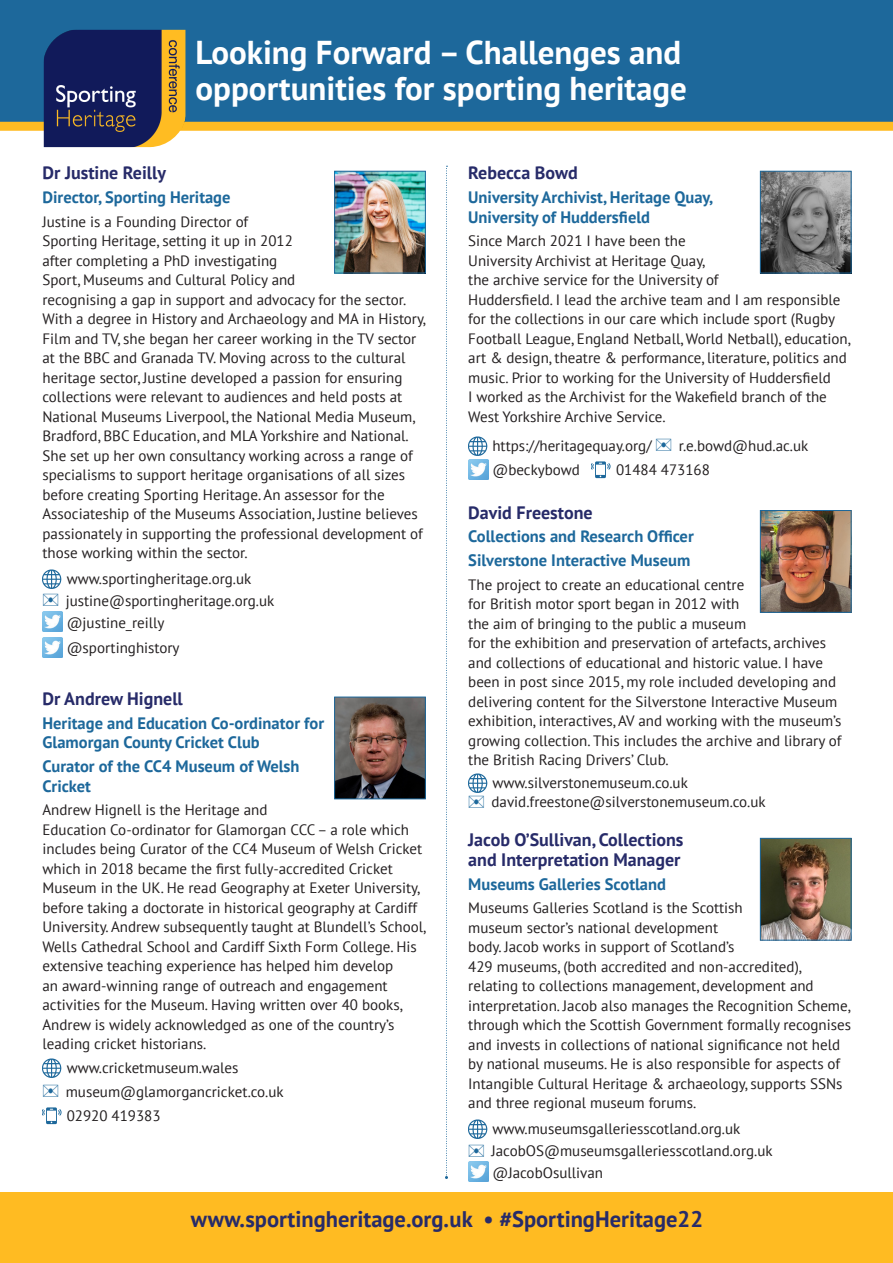
<style>
.page{position:relative;width:893px;height:1263px;background:#fff}
.page>*{position:absolute;margin:0;border:0;box-sizing:border-box;transform-origin:0 0}
.Page_Header{font:700 33px/36px "PT Sans";color:#fff}
.t1{font:700 22.5px "PT Sans";color:#272b69}
.Speaker_Name{font:700 18px/19.5px "PT Sans";color:#272b69}
.Speaker_Contact_Text{font:700 18px "PT Sans";color:#272b69}
.Speaker_Place{font:700 16.5px/19.5px "PT Sans";color:#1d689b}
.Speaker_Text{font:15px/19.5px "PT Sans";color:#231f20}
.Speaker_Contact_Text-2{font:15px "PT Sans";color:#231f20}
.s1{color:#1d689b}
</style>
<div class="page">
<svg style="left:0;top:0;width:893px;height:131px;background:#2c6d93"></svg>
<img style="left:44px;top:30px;width:141px;height:117px">
<div style="left:0;top:1192px;width:893px;height:71px;background:#fb2"></div>
<img style="left:43px;top:569px;width:19px;height:20px">
<img style="left:43px;top:611px;width:20px;height:20px">
<img style="left:43px;top:637px;width:20px;height:20px">
<img style="left:43px;top:1058px;width:19px;height:20px">
<img style="left:43px;top:1107px;width:19px;height:18px">
<img style="left:468px;top:436px;width:19px;height:20px">
<img style="left:468px;top:459px;width:20px;height:20px">
<img style="left:592px;top:461px;width:19px;height:18px">
<img style="left:468px;top:773px;width:19px;height:20px">
<img style="left:468px;top:1119px;width:19px;height:20px">
<img style="left:468px;top:1161px;width:20px;height:21px">
<img style="left:336px;top:173px;width:88px;height:98px">
<div style="left:334px;top:171px;width:92px;height:102px;border:1px solid #1d689b"></div>
<img style="left:336px;top:699px;width:88px;height:98px">
<div style="left:334px;top:697px;width:92px;height:102px;border:1px solid #1d689b"></div>
<img style="left:762px;top:173px;width:87px;height:98px">
<div style="left:760px;top:171px;width:91px;height:102px;border:1px solid #1d689b"></div>
<img style="left:762px;top:512px;width:87px;height:99px">
<div style="left:760px;top:510px;width:91px;height:103px;border:1px solid #1d689b"></div>
<img style="left:762px;top:840px;width:87px;height:98px">
<div style="left:760px;top:838px;width:91px;height:102px;border:1px solid #1d689b"></div>
<svg style="left:445px;top:166px;width:3px;height:1013px"></svg>
<p class="Page_Header" style="left:196px;top:34px;width:493px">Looking Forward – Challenges and opportunities for sporting heritage</p>
<p class="Speaker_Name" style="left:43px;top:163px;width:125px">Dr Justine Reilly</p>
<p class="Speaker_Place" style="left:43px;top:187px;width:190px">Director, Sporting Heritage</p>
<p class="Speaker_Text" style="left:43px;top:211px;width:385px">Justine is a Founding Director of<br>Sporting Heritage, setting it up in 2012<br>after completing a PhD investigating<br>Sport, Museums and Cultural Policy and<br>recognising a gap in support and advocacy for the sector.<br>With a degree in History and Archaeology and MA in History, Film and TV, she began her career working in the TV sector at the BBC and Granada TV. Moving across to the cultural heritage sector, Justine developed a passion for ensuring collections were relevant to audiences and held posts at National Museums Liverpool, the National Media Museum, Bradford, BBC Education, and MLA Yorkshire and National.<br>She set up her own consultancy working across a range of specialisms to support heritage organisations of all sizes before creating Sporting Heritage. An assessor for the Associateship of the Museums Association, Justine believes passionately in supporting the professional development of those working within the sector.</p>
<p class="Speaker_Contact_Text-2" style="left:67px;top:569px;width:186px">www.sportingheritage.org.uk</p>
<p class="Speaker_Contact_Text-2" style="left:43px;top:591px;width:233px"><span class="s1">✉</span> justine@sportingheritage.org.uk</p>
<p class="Speaker_Contact_Text-2" style="left:67px;top:613px;width:99px">@justine_reilly</p>
<p class="Speaker_Contact_Text-2" style="left:67px;top:638px;width:114px">@sportinghistory</p>
<p class="Speaker_Contact_Text" style="left:43px;top:687px;width:142px">Dr Andrew Hignell</p>
<p class="Speaker_Place" style="left:43px;top:713px;width:283px">Heritage and Education Co-ordinator for<br>Glamorgan County Cricket Club</p>
<p class="Speaker_Place" style="left:43px;top:756px;width:259px">Curator of the CC4 Museum of Welsh<br>Cricket</p>
<p class="Speaker_Text" style="left:43px;top:800px;width:385px">Andrew Hignell is the Heritage and<br>Education Co-ordinator for Glamorgan CCC – a role which includes being Curator of the CC4 Museum of Welsh Cricket which in 2018 became the first fully-accredited Cricket Museum in the UK. He read Geography at Exeter University, before taking a doctorate in historical geography at Cardiff University. Andrew subsequently taught at Blundell’s School, Wells Cathedral School and Cardiff Sixth Form College. His extensive teaching experience has helped him develop<br>an award-winning range of outreach and engagement activities for the Museum. Having written over 40 books, Andrew is widely acknowledged as one of the country’s leading cricket historians.</p>
<p class="Speaker_Text" style="left:67px;top:1058px;width:173px">www.cricketmuseum.wales</p>
<p class="Speaker_Text" style="left:43px;top:1081px;width:243px"><span class="s1">✉</span> museum@glamorgancricket.co.uk</p>
<p class="Speaker_Text" style="left:67px;top:1105px;width:95px">02920 419383</p>
<p class="Speaker_Contact_Text" style="left:468px;top:161px;width:111px">Rebecca Bowd</p>
<p class="Speaker_Place" style="left:468px;top:187px;width:246px">University Archivist, Heritage Quay,<br>University of Huddersfield</p>
<p class="Speaker_Text" style="left:468px;top:231px;width:384px">Since March 2021 I have been the<br>University Archivist at Heritage Quay,<br>the archive service for the University of<br>Huddersfield. I lead the archive team and I am responsible for the collections in our care which include sport (Rugby Football League, England Netball, World Netball), education, art &amp; design, theatre &amp; performance, literature, politics and music. Prior to working for the University of Huddersfield<br>I worked as the Archivist for the Wakefield branch of the West Yorkshire Archive Service.</p>
<p class="Speaker_Contact_Text-2" style="left:492px;top:436px;width:317px">https://heritagequay.org/ <span class="s1">✉</span> r.e.bowd@hud.ac.uk</p>
<p class="Speaker_Contact_Text-2" style="left:492px;top:460px;width:89px">@beckybowd</p>
<p class="Speaker_Contact_Text-2" style="left:616px;top:460px;width:95px">01484 473168</p>
<p class="Speaker_Contact_Text" style="left:468px;top:500px;width:126px">David Freestone</p>
<p class="Speaker_Place" style="left:468px;top:526px;width:227px">Collections and Research Officer</p>
<p class="Speaker_Place" style="left:468px;top:550px;width:223px">Silverstone Interactive Museum</p>
<p class="Speaker_Text" style="left:468px;top:574px;width:375px">The project to create an educational centre<br>for British motor sport began in 2012 with<br>the aim of bringing to the public a museum<br>for the exhibition and preservation of artefacts, archives and collections of educational and historic value. I have been in post since 2015, my role included developing and delivering content for the Silverstone Interactive Museum exhibition, interactives, AV and working with the museum’s growing collection. This includes the archive and library of the British Racing Drivers’ Club.</p>
<p class="Speaker_Text" style="left:492px;top:772px;width:197px">www.silverstonemuseum.co.uk</p>
<p class="Speaker_Text" style="left:468px;top:792px;width:299px"><span class="s1">✉</span> david.freestone@silverstonemuseum.co.uk</p>
<p class="Speaker_Name" style="left:468px;top:830px;width:217px">Jacob O’Sullivan, Collections and Interpretation Manager</p>
<p class="Speaker_Place" style="left:468px;top:874px;width:199px">Museums Galleries Scotland</p>
<p class="Speaker_Text" style="left:468px;top:898px;width:384px">Museums Galleries Scotland is the Scottish<br>museum sector’s national development<br>body. Jacob works in support of Scotland’s<br>429 museums, (both accredited and non-accredited), relating to collections management, development and interpretation. Jacob also manages the Recognition Scheme, through which the Scottish Government formally recognises and invests in collections of national significance not held by national museums. He is also responsible for aspects of Intangible Cultural Heritage &amp; archaeology, supports SSNs and three regional museum forums.</p>
<p class="Speaker_Contact_Text-2" style="left:492px;top:1119px;width:249px">www.museumsgalleriesscotland.org.uk</p>
<p class="Speaker_Contact_Text-2" style="left:468px;top:1141px;width:306px"><span class="s1">✉</span> JacobOS@museumsgalleriesscotland.org.uk</p>
<p class="Speaker_Contact_Text-2" style="left:492px;top:1163px;width:112px">@JacobOsullivan</p>
<h2 class="t1" style="left:191px;top:1204px;width:514px">www.sportingheritage.org.uk • #SportingHeritage22</h2>
</div>
